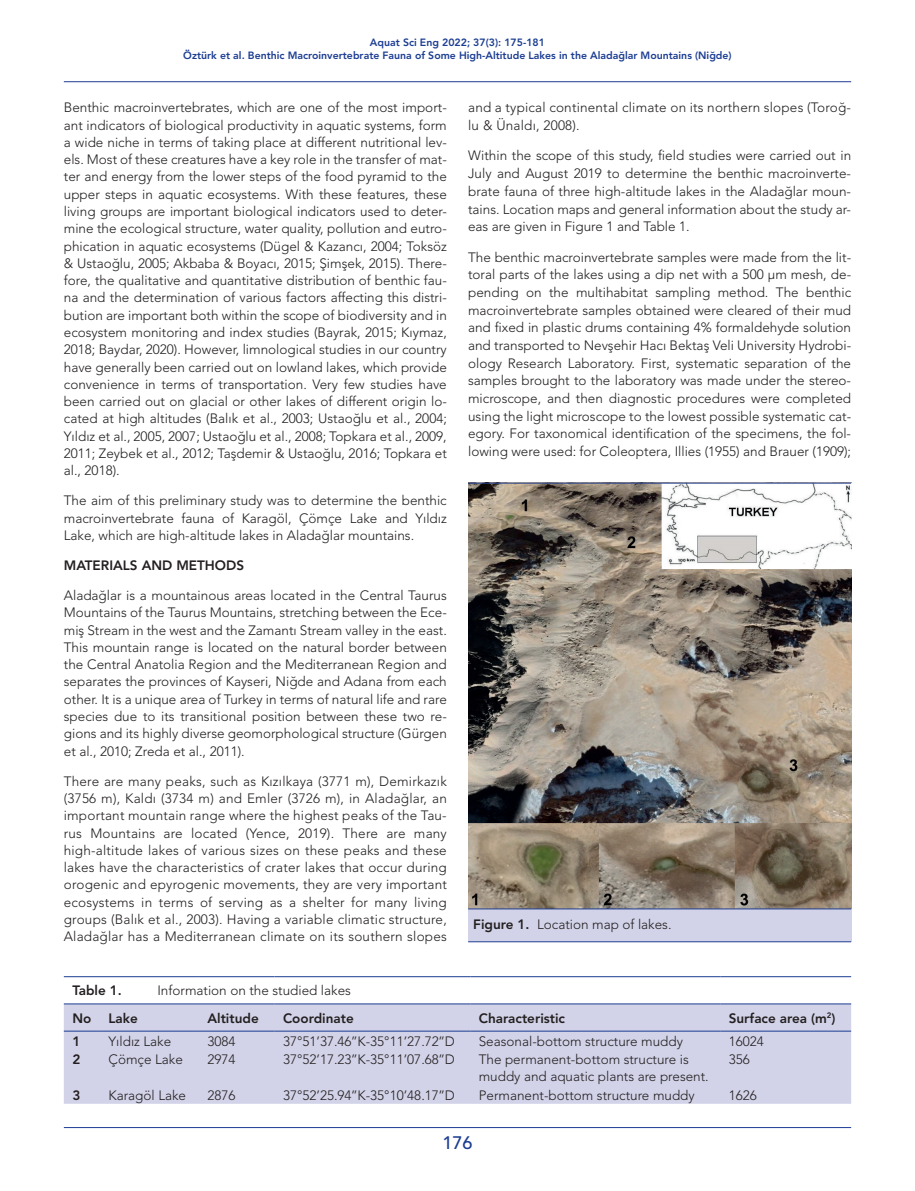
<style>
.page{position:relative;width:915px;height:1191px;background:#fff}
.page>*{position:absolute;margin:0;border:0;box-sizing:border-box;transform-origin:0 0}
.t1{font:500 18px "Avenir LT Std";color:#1c3d92}
.t2{font:300 13.5px/17.2px "Avenir LT Std";color:#231f20;text-align:justify}
.t3{font:800 13.5px "Avenir LT Std";color:#231f20}
.t4{font:800 10.5px/12.6px "Avenir LT Std";color:#1c3d92;text-align:center}
.s1{font-weight:800}
</style>
<div class="page">
<hr style="left:64px;top:1127px;width:786px;height:1px;background:#1c3d92">
<hr style="left:64px;top:81px;width:786px;height:1px;background:#1c3d92">
<div style="left:64px;top:1004px;width:786px;height:99px;background:#d2d3e8"></div>
<hr style="left:64px;top:976px;width:36px;height:1px;background:#1c3d92">
<hr style="left:100px;top:976px;width:99px;height:1px;background:#1c3d92">
<hr style="left:199px;top:976px;width:75px;height:1px;background:#1c3d92">
<hr style="left:274px;top:976px;width:196px;height:1px;background:#1c3d92">
<hr style="left:470px;top:976px;width:250px;height:1px;background:#1c3d92">
<hr style="left:720px;top:976px;width:130px;height:1px;background:#1c3d92">
<hr style="left:64px;top:1003px;width:36px;height:1px;background:#1c3d92">
<hr style="left:100px;top:1003px;width:99px;height:1px;background:#1c3d92">
<hr style="left:199px;top:1003px;width:75px;height:1px;background:#1c3d92">
<hr style="left:274px;top:1003px;width:196px;height:1px;background:#1c3d92">
<hr style="left:470px;top:1003px;width:250px;height:1px;background:#1c3d92">
<hr style="left:720px;top:1003px;width:130px;height:1px;background:#1c3d92">
<hr style="left:64px;top:1030px;width:36px;height:1px;background:#1c3d92">
<hr style="left:100px;top:1030px;width:99px;height:1px;background:#1c3d92">
<hr style="left:199px;top:1030px;width:75px;height:1px;background:#1c3d92">
<hr style="left:274px;top:1030px;width:196px;height:1px;background:#1c3d92">
<hr style="left:470px;top:1030px;width:250px;height:1px;background:#1c3d92">
<hr style="left:720px;top:1030px;width:130px;height:1px;background:#1c3d92">
<img style="left:468px;top:484px;width:382px;height:424px">
<div style="left:468px;top:909px;width:382px;height:33px;background:#d2d3e8"></div>
<hr style="left:468px;top:908px;width:382px;height:1px;background:#224092">
<hr style="left:468px;top:483px;width:382px;height:1px;background:#224092">
<hr style="left:468px;top:941px;width:382px;height:1px;background:#224092">
<p class="t4" style="left:183px;top:36px;width:549px">Aquat Sci Eng 2022; 37(3): 175-181<br>Öztürk et al. Benthic Macroinvertebrate Fauna of Some High-Altitude Lakes in the Aladağlar Mountains (Niğde)</p>
<p class="t2" style="left:64px;top:99px;width:384px">Benthic macroinvertebrates, which are one of the most import&shy;ant indicators of biological productivity in aquatic systems, form a wide niche in terms of taking place at different nutritional lev&shy;els. Most of these creatures have a key role in the transfer of mat&shy;ter and energy from the lower steps of the food pyramid to the upper steps in aquatic ecosystems. With these features, these living groups are important biological indicators used to deter&shy;mine the ecological structure, water quality, pollution and eutro&shy;phication in aquatic ecosystems (Dügel &amp; Kazancı, 2004; Toksöz &amp; Ustaoğlu, 2005; Akbaba &amp; Boyacı, 2015; Şimşek, 2015). There&shy;fore, the qualitative and quantitative distribution of benthic fau&shy;na and the determination of various factors affecting this distri&shy;bution are important both within the scope of biodiversity and in ecosystem monitoring and index studies (Bayrak, 2015; Kıymaz, 2018; Baydar, 2020). However, limnological studies in our country have generally been carried out on lowland lakes, which provide convenience in terms of transportation. Very few studies have been carried out on glacial or other lakes of different origin lo&shy;cated at high altitudes (Balık et al., 2003; Ustaoğlu et al., 2004; Yıldız et al., 2005, 2007; Ustaoğlu et al., 2008; Topkara et al., 2009, 2011; Zeybek et al., 2012; Taşdemir &amp; Ustaoğlu, 2016; Topkara et al., 2018).</p>
<p class="t2" style="left:64px;top:492px;width:384px">The aim of this preliminary study was to determine the benthic macroinvertebrate fauna of Karagöl, Çömçe Lake and Yıldız Lake, which are high-altitude lakes in Aladağlar mountains.</p>
<p class="t3" style="left:64px;top:557px;width:182px">MATERIALS AND METHODS</p>
<p class="t2" style="left:64px;top:586px;width:384px">Aladağlar is a mountainous areas located in the Central Taurus Mountains of the Taurus Mountains, stretching between the Ece&shy;miş Stream in the west and the Zamantı Stream valley in the east.<br>This mountain range is located on the natural border between the Central Anatolia Region and the Mediterranean Region and separates the provinces of Kayseri, Niğde and Adana from each other. It is a unique area of Turkey in terms of natural life and rare species due to its transitional position between these two re&shy;gions and its highly diverse geomorphological structure (Gürgen et al., 2010; Zreda et al., 2011).</p>
<p class="t2" style="left:64px;top:772px;width:384px">There are many peaks, such as Kızılkaya (3771 m), Demirkazık (3756 m), Kaldı (3734 m) and Emler (3726 m), in Aladağlar, an important mountain range where the highest peaks of the Tau&shy;rus Mountains are located (Yence, 2019). There are many high-altitude lakes of various sizes on these peaks and these lakes have the characteristics of crater lakes that occur during orogenic and epyrogenic movements, they are very important ecosystems in terms of serving as a shelter for many living groups (Balık et al., 2003). Having a variable climatic structure, Aladağlar has a Mediterranean climate on its southern slopes</p>
<p class="t2" style="left:468px;top:99px;width:384px;line-height:17.7px">and a typical continental climate on its northern slopes (Toroğ&shy;lu &amp; Ünaldı, 2008).</p>
<p class="t2" style="left:468px;top:147px;width:384px;line-height:17.7px">Within the scope of this study, field studies were carried out in July and August 2019 to determine the benthic macroinverte&shy;brate fauna of three high-altitude lakes in the Aladağlar moun&shy;tains. Location maps and general information about the study ar&shy;eas are given in Figure 1 and Table 1.</p>
<p class="t2" style="left:468px;top:248px;width:384px;line-height:17.7px">The benthic macroinvertebrate samples were made from the lit&shy;toral parts of the lakes using a dip net with a 500 μm mesh, de&shy;pending on the multihabitat sampling method. The benthic macroinvertebrate samples obtained were cleared of their mud and fixed in plastic drums containing 4% formaldehyde solution and transported to Nevşehir Hacı Bektaş Veli University Hydrobi&shy;ology Research Laboratory. First, systematic separation of the samples brought to the laboratory was made under the stereo&shy;microscope, and then diagnostic procedures were completed using the light microscope to the lowest possible systematic cat&shy;egory. For taxonomical identification of the specimens, the fol&shy;lowing were used: for Coleoptera, Illies (1955) and Brauer (1909);</p>
<p class="t2" style="left:473px;top:916px;width:200px"><span class="s1">Figure 1.</span> Location map of lakes.</p>
<p class="t3" style="left:72px;top:982px;width:51px">Table 1.</p>
<p class="t2" style="left:157px;top:982px;width:195px">Information on the studied lakes</p>
<p class="t3" style="left:72px;top:1009px;width:20px">No</p>
<p class="t3" style="left:108px;top:1009px;width:31px">Lake</p>
<p class="t3" style="left:207px;top:1009px;width:53px">Altitude</p>
<p class="t3" style="left:283px;top:1009px;width:72px">Coordinate</p>
<p class="t3" style="left:478px;top:1009px;width:88px">Characteristic</p>
<p class="t3" style="left:728px;top:1009px;width:108px">Surface area (m<sup>2</sup>)</p>
<p class="t3" style="left:72px;top:1032px;width:9px">1</p>
<p class="t2" style="left:108px;top:1032px;width:64px">Yıldız Lake</p>
<p class="t2" style="left:207px;top:1032px;width:30px">3084</p>
<p class="t2" style="left:283px;top:1032px;width:173px">37°51’37.46’’K-35°11’27.72’’D</p>
<p class="t2" style="left:478px;top:1032px;width:206px">Seasonal-bottom structure muddy</p>
<p class="t2" style="left:728px;top:1032px;width:37px">16024</p>
<p class="t3" style="left:72px;top:1051px;width:9px">2</p>
<p class="t2" style="left:108px;top:1051px;width:76px">Çömçe Lake</p>
<p class="t2" style="left:207px;top:1051px;width:30px">2974</p>
<p class="t2" style="left:283px;top:1051px;width:173px">37°52’17.23’’K-35°11’07.68’’D</p>
<p class="t2" style="left:478px;top:1051px;width:231px;line-height:16.5px">The permanent-bottom structure is muddy and aquatic plants are present.</p>
<p class="t2" style="left:728px;top:1051px;width:23px">356</p>
<p class="t3" style="left:72px;top:1086px;width:9px">3</p>
<p class="t2" style="left:108px;top:1086px;width:79px">Karagöl Lake</p>
<p class="t2" style="left:207px;top:1086px;width:30px">2876</p>
<p class="t2" style="left:283px;top:1086px;width:173px">37°52’25.94’’K-35°10’48.17’’D</p>
<p class="t2" style="left:478px;top:1086px;width:217px">Permanent-bottom structure muddy</p>
<p class="t2" style="left:728px;top:1086px;width:30px">1626</p>
<h1 class="t1" style="left:442px;top:1132px;width:32px">176</h1>
</div>
